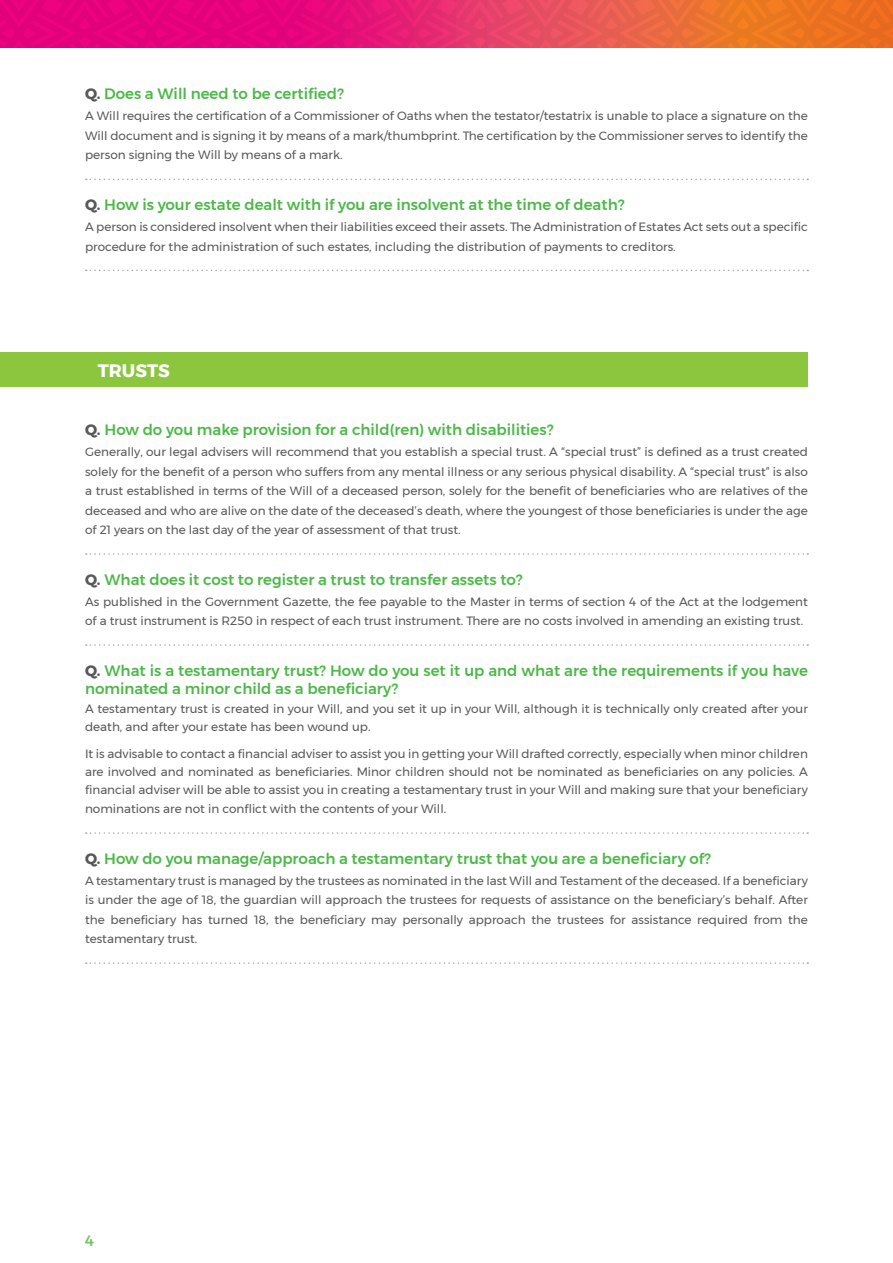
<style>
.page{position:relative;width:893px;height:1263px;background:#fff}
.page>*{position:absolute;margin:0;border:0;box-sizing:border-box;transform-origin:0 0}
.green_heading{font:700 18px "Montserrat";color:#fff}
.green_heading-2{font:500 15px/18px "Montserrat";color:#4cb848}
.t1{font:500 15px "Montserrat";color:#76c266}
.body_line{font:12px/19.5px "Montserrat";color:#57585a;text-align:justify}
.s1{font-weight:700;color:#57585a}
</style>
<div class="page">
<svg style="left:0;top:0;width:893px;height:47px;background:#e8355d"></svg>
<svg style="left:86px;top:179px;width:722px;height:1px"></svg>
<svg style="left:86px;top:270px;width:722px;height:1px"></svg>
<div style="left:0;top:352px;width:808px;height:35px;background:#8bc63e"></div>
<svg style="left:86px;top:553px;width:722px;height:2px"></svg>
<svg style="left:86px;top:644px;width:722px;height:2px"></svg>
<svg style="left:86px;top:832px;width:722px;height:2px"></svg>
<svg style="left:86px;top:962px;width:722px;height:2px"></svg>
<p class="green_heading-2" style="left:85px;top:85px;width:260px"><span class="s1">Q.</span> Does a Will need to be certified?</p>
<p class="body_line" style="left:85px;top:106px;width:724px">A Will requires the certification of a Commissioner of Oaths when the testator/testatrix is unable to place a signature on the Will document and is signing it by means of a mark/thumbprint. The certification by the Commissioner serves to identify the person signing the Will by means of a mark.</p>
<p class="green_heading-2" style="left:85px;top:196px;width:541px"><span class="s1">Q.</span> How is your estate dealt with if you are insolvent at the time of death?</p>
<p class="body_line" style="left:85px;top:217px;width:724px">A person is considered insolvent when their liabilities exceed their assets. The Administration of Estates Act sets out a specific procedure for the administration of such estates, including the distribution of payments to creditors.</p>
<p class="green_heading" style="left:98px;top:356px;width:73px">TRUSTS</p>
<p class="green_heading-2" style="left:85px;top:421px;width:470px"><span class="s1">Q.</span> How do you make provision for a child(ren) with disabilities?</p>
<p class="body_line" style="left:85px;top:442px;width:724px">Generally, our legal advisers will recommend that you establish a special trust. A “special trust” is defined as a trust created solely for the benefit of a person who suffers from any mental illness or any serious physical disability. A “special trust” is also a trust established in terms of the Will of a deceased person, solely for the benefit of beneficiaries who are relatives of the deceased and who are alive on the date of the deceased’s death, where the youngest of those beneficiaries is under the age of 21 years on the last day of the year of assessment of that trust.</p>
<p class="green_heading-2" style="left:85px;top:570px;width:439px"><span class="s1">Q.</span> What does it cost to register a trust to transfer assets to?</p>
<p class="body_line" style="left:85px;top:591px;width:724px">As published in the Government Gazette, the fee payable to the Master in terms of section 4 of the Act at the lodgement of a trust instrument is R250 in respect of each trust instrument. There are no costs involved in amending an existing trust.</p>
<p class="green_heading-2" style="left:85px;top:661px;width:724px"><span class="s1">Q.</span> What is a testamentary trust? How do you set it up and what are the requirements if you have nominated a minor child as a beneficiary?</p>
<p class="body_line" style="left:85px;top:700px;width:724px;line-height:18px">A testamentary trust is created in your Will, and you set it up in your Will, although it is technically only created after your death, and after your estate has been wound up.</p>
<p class="body_line" style="left:85px;top:744px;width:724px;line-height:18px">It is advisable to contact a financial adviser to assist you in getting your Will drafted correctly, especially when minor children are involved and nominated as beneficiaries. Minor children should not be nominated as beneficiaries on any policies. A financial adviser will be able to assist you in creating a testamentary trust in your Will and making sure that your beneficiary</p>
<p class="body_line" style="left:85px;top:799px;width:363px">nominations are not in conflict with the contents of your Will.</p>
<p class="green_heading-2" style="left:85px;top:849px;width:627px"><span class="s1">Q.</span> How do you manage/approach a testamentary trust that you are a beneficiary of?</p>
<p class="body_line" style="left:85px;top:870px;width:724px">A testamentary trust is managed by the trustees as nominated in the last Will and Testament of the deceased. If a beneficiary is under the age of 18, the guardian will approach the trustees for requests of assistance on the beneficiary’s behalf. After the beneficiary has turned 18, the beneficiary may personally approach the trustees for assistance required from the testamentary trust.</p>
<p class="t1" style="left:85px;top:1229px;width:10px">4</p>
</div>
